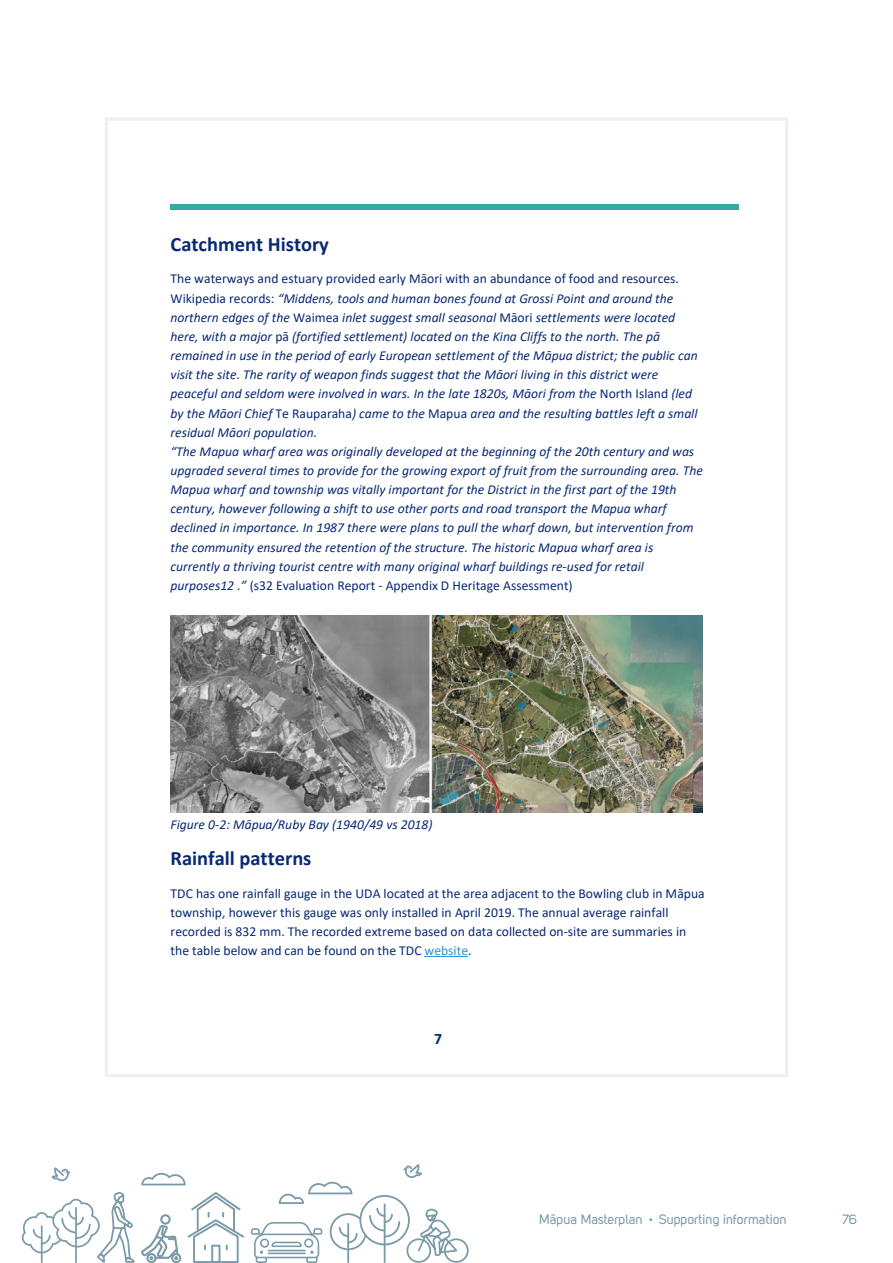
<style>
.page{position:relative;width:893px;height:1263px;background:#fff}
.page>*{position:absolute;margin:0;border:0;box-sizing:border-box;transform-origin:0 0}
.t1{font:700 20.4px "Calibri";color:#082a75}
.t2{font:700 15.9px "Calibri";color:#082a75}
.t3{font:italic 13.65px/19.2px "Calibri";letter-spacing:-.005em;color:#082a75}
.t4{font:13.65px/19.2px "Calibri";color:#082a75}
.t5{font:13.5px "Uni Sans Regular";color:#7b9aa9}
.s1{font-style:normal}
.s2{color:#3592cf}
.s3{font-family:"Averta"}
</style>
<div class="page">
<div style="left:170px;top:204px;width:568px;height:6px;background:#34aba2"></div>
<hr style="left:425px;top:956px;width:43px;height:1px;background:#3592cf">
<img style="left:171px;top:615px;width:531px;height:198px">
<svg style="left:188px;top:1192px;width:56px;height:71px"></svg>
<svg style="left:51px;top:1168px;width:19px;height:14px"></svg>
<svg style="left:22px;top:1192px;width:159px;height:71px"></svg>
<svg style="left:251px;top:1165px;width:218px;height:98px"></svg>
<svg style="left:141px;top:1173px;width:45px;height:12px"></svg>
<h1 class="t1" style="left:171px;top:230px;width:160px">Catchment History</h1>
<p class="t3" style="left:171px;top:269px;width:534px"><span class="s1">The waterways and estuary provided early Māori with an abundance of food and resources.<br>Wikipedia records:</span> “Middens, tools and human bones found at Grossi Point and around the northern edges of the <span class="s1">Waimea</span> inlet suggest small seasonal <span class="s1">Māori</span> settlements were located here, with a major <span class="s1">pā</span> (fortified settlement) located on the Kina Cliffs to the north. The pā remained in use in the period of early European settlement of the Māpua district; the public can visit the site. The rarity of weapon finds suggest that the Māori living in this district were peaceful and seldom were involved in wars. In the late 1820s, Māori from the <span class="s1">North Island</span> (led by the Māori Chief <span class="s1">Te Rauparaha</span>) came to the <span class="s1">Mapua</span> area and the resulting battles left a small residual Māori population.<br>“The Mapua wharf area was originally developed at the beginning of the 20th century and was upgraded several times to provide for the growing export of fruit from the surrounding area. The Mapua wharf and township was vitally important for the District in the first part of the 19th century, however following a shift to use other ports and road transport the Mapua wharf declined in importance. In 1987 there were plans to pull the wharf down, but intervention from the community ensured the retention of the structure. The historic Mapua wharf area is currently a thriving tourist centre with many original wharf buildings re-used for retail purposes12 .” <span class="s1">(s32 Evaluation Report - Appendix D Heritage Assessment)</span></p>
<p class="t3" style="left:171px;top:814px;width:264px">Figure 0-2: Māpua/Ruby Bay (1940/49 vs 2018)</p>
<h1 class="t1" style="left:171px;top:844px;width:142px">Rainfall patterns</h1>
<p class="t4" style="left:171px;top:883px;width:536px">TDC has one rainfall gauge in the UDA located at the area adjacent to the Bowling club in Māpua township, however this gauge was only installed in April 2019. The annual average rainfall recorded is 832 mm. The recorded extreme based on data collected on-site are summaries in the table below and can be found on the TDC <span class="s2">website</span>.</p>
<p class="t2" style="left:434px;top:1028px;width:10px">7</p>
<p class="t5" style="left:551px;top:1212px;width:237px">-pua Masterplan <span class="s3">•</span> Supporting information</p>
<p class="t5" style="left:539px;top:1212px;width:19px">Ma</p>
<p class="t5" style="left:842px;top:1212px;width:16px">76</p>
</div>
